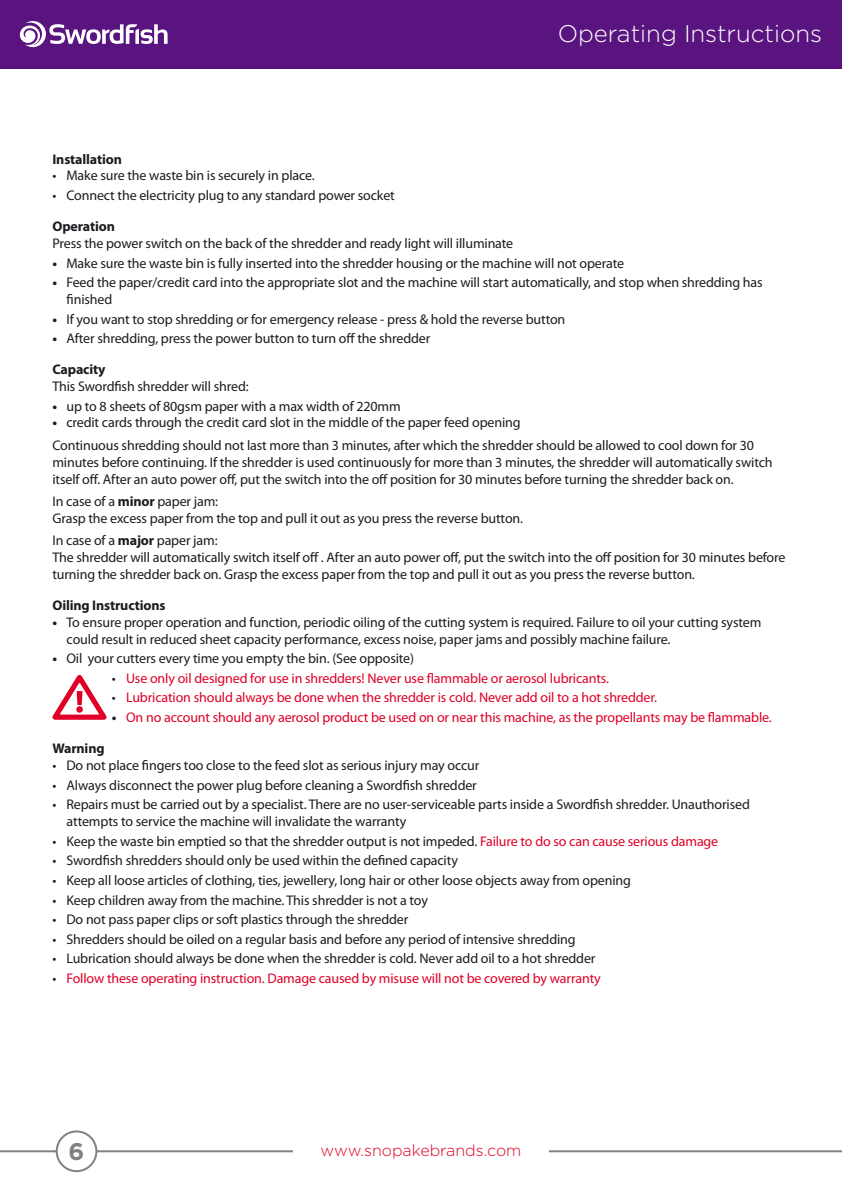
<style>
.page{position:relative;width:842px;height:1191px;background:#fff}
.page>*{position:absolute;margin:0;border:0;box-sizing:border-box;transform-origin:0 0}
.t1{font:300 24px "Gotham";color:#fff}
.t2{font:700 24px "Gotham";color:#818084}
.t3{font:300 16px "Gotham";color:#e00027}
.t4{font:14px/16.8px "Myriad Pro";letter-spacing:-.01em;color:#1b1c20}
.t5{font:14px "Myriad Pro";letter-spacing:-.01em;color:#e00027}
.t6{font:700 14px "Myriad Pro";letter-spacing:-.01em;color:#1b1c20}
.s1{font-weight:700}
.s2{color:#1b1c20}
.s3{font-weight:700;color:#1b1c20}
.s4{color:#e00027}
</style>
<div class="page">
<div style="left:0;top:0;width:842px;height:68px;background:#5a1480"></div>
<hr style="left:0;top:1150px;width:842px;height:2px;background:#818084">
<div style="left:293px;top:1142px;width:256px;height:28px;background:#fff"></div>
<svg style="left:20px;top:21px;width:148px;height:27px"></svg>
<div style="left:57px;top:1131px;width:39px;height:40px;background:#fff;border-radius:50%"></div>
<div style="left:56px;top:1130px;width:41px;height:42px;border:2px solid #818084;border-radius:50%"></div>
<svg style="left:52px;top:675px;width:55px;height:45px"></svg>
<h1 class="t1" style="left:558px;top:19px;width:266px">Operating Instructions</h1>
<p class="t6" style="left:52px;top:154px;width:71px">Installation</p>
<p class="t4" style="left:52px;top:169px;width:264px">• Make sure the waste bin is securely in place.</p>
<p class="t4" style="left:52px;top:188px;width:344px">• Connect the electricity plug to any standard power socket</p>
<p class="t6" style="left:52px;top:221px;width:64px">Operation</p>
<p class="t4" style="left:52px;top:236px;width:462px">Press the power switch on the back of the shredder and ready light will illuminate</p>
<p class="t4" style="left:52px;top:256px;width:573px"><span class="s1">•</span> Make sure the waste bin is fully inserted into the shredder housing or the machine will not operate</p>
<p class="t4" style="left:67px;top:275px;width:697px;text-indent:-14px"><span class="s1">•</span> Feed the paper/credit card into the appropriate slot and the machine will start automatically, and stop when shredding has finished</p>
<p class="t4" style="left:52px;top:312px;width:514px"><span class="s1">•</span> If you want to stop shredding or for emergency release - press &amp; hold the reverse button</p>
<p class="t4" style="left:52px;top:332px;width:379px"><span class="s1">•</span> After shredding, press the power button to turn off the shredder</p>
<p class="t6" style="left:52px;top:364px;width:55px">Capacity</p>
<p class="t4" style="left:52px;top:379px;width:198px">This Swordfish shredder will shred:</p>
<p class="t4" style="left:52px;top:399px;width:350px"><span class="s1">•</span> up to 8 sheets of 80gsm paper with a max width of 220mm</p>
<p class="t4" style="left:52px;top:413px;width:703px;line-height:22.4px"><span class="s1">•</span> credit cards through the credit card slot in the middle of the paper feed opening<br>Continuous shredding should not last more than 3 minutes, after which the shredder should be allowed to cool down for 30</p>
<p class="t4" style="left:52px;top:455px;width:722px">minutes before continuing. If the shredder is used continuously for more than 3 minutes, the shredder will automatically switch itself off. After an auto power off, put the switch into the off position for 30 minutes before turning the shredder back on.</p>
<p class="t4" style="left:52px;top:494px;width:472px">In case of a <span class="s1">minor</span> paper jam:<br>Grasp the excess paper from the top and pull it out as you press the reverse button.</p>
<p class="t4" style="left:52px;top:534px;width:734px">In case of a <span class="s1">major</span> paper jam:<br>The shredder will automatically switch itself off . After an auto power off, put the switch into the off position for 30 minutes before turning the shredder back on. Grasp the excess paper from the top and pull it out as you press the reverse button.</p>
<p class="t6" style="left:52px;top:600px;width:115px">Oiling Instructions</p>
<p class="t4" style="left:67px;top:615px;width:696px;text-indent:-14px"><span class="s1">•</span> To ensure proper operation and function, periodic oiling of the cutting system is required. Failure to oil your cutting system could result in reduced sheet capacity performance, excess noise, paper jams and possibly machine failure.</p>
<p class="t4" style="left:52px;top:651px;width:363px"><span class="s1">•</span> Oil your cutters every time you empty the bin. (See opposite)</p>
<p class="t5" style="left:112px;top:673px;width:499px"><span class="s2">•</span> Use only oil designed for use in shredders! Never use flammable or aerosol lubricants.</p>
<p class="t5" style="left:112px;top:692px;width:547px"><span class="s2">•</span> Lubrication should always be done when the shredder is cold. Never add oil to a hot shredder.</p>
<p class="t5" style="left:112px;top:712px;width:661px"><span class="s3">•</span> On no account should any aerosol product be used on or near this machine, as the propellants may be flammable.</p>
<p class="t6" style="left:52px;top:743px;width:54px">Warning</p>
<p class="t4" style="left:52px;top:758px;width:428px">• Do not place fingers too close to the feed slot as serious injury may occur</p>
<p class="t4" style="left:52px;top:778px;width:426px">• Always disconnect the power plug before cleaning a Swordfish shredder</p>
<p class="t4" style="left:67px;top:797px;width:685px;text-indent:-14px">• Repairs must be carried out by a specialist. There are no user-serviceable parts inside a Swordfish shredder. Unauthorised attempts to service the machine will invalidate the warranty</p>
<p class="t4" style="left:52px;top:834px;width:667px">• Keep the waste bin emptied so that the shredder output is not impeded. <span class="s4">Failure to do so can cause serious damage</span></p>
<p class="t4" style="left:52px;top:853px;width:407px">• Swordfish shredders should only be used within the defined capacity</p>
<p class="t4" style="left:52px;top:873px;width:580px">• Keep all loose articles of clothing, ties, jewellery, long hair or other loose objects away from opening</p>
<p class="t4" style="left:52px;top:893px;width:377px">• Keep children away from the machine. This shredder is not a toy</p>
<p class="t4" style="left:52px;top:912px;width:357px">• Do not pass paper clips or soft plastics through the shredder</p>
<p class="t4" style="left:52px;top:932px;width:525px">• Shredders should be oiled on a regular basis and before any period of intensive shredding</p>
<p class="t4" style="left:52px;top:952px;width:545px">• Lubrication should always be done when the shredder is cold. Never add oil to a hot shredder</p>
<p class="t5" style="left:52px;top:973px;width:550px"><span class="s2">•</span> Follow these operating instruction. Damage caused by misuse will not be covered by warranty</p>
<h1 class="t2" style="left:69px;top:1137px;width:17px">6</h1>
<p class="t3" style="left:320px;top:1140px;width:202px">www.snopakebrands.com</p>
</div>
